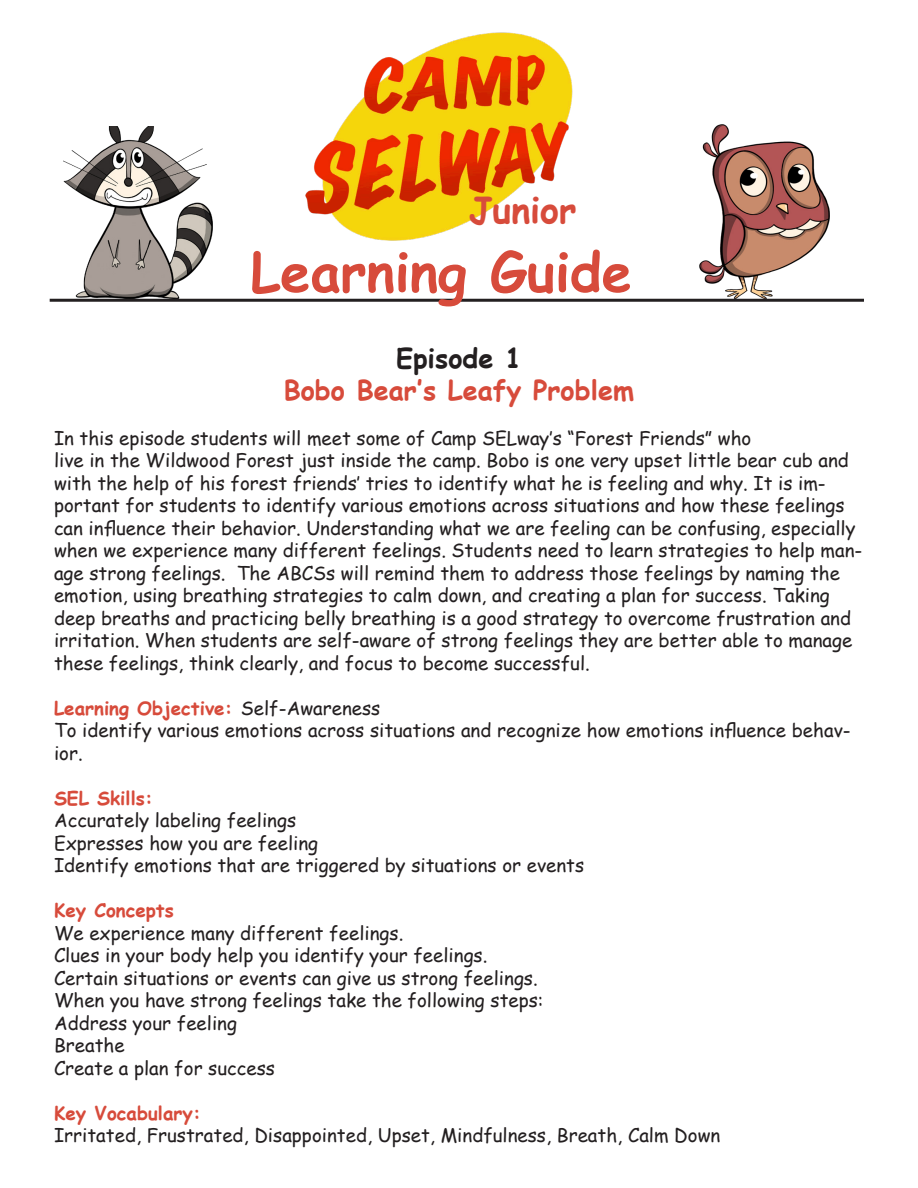
<style>
.page{position:relative;width:918px;height:1188px;background:#fff}
.page>*{position:absolute;margin:0;border:0;box-sizing:border-box;transform-origin:0 0}
.t1{font:700 54px "Comic Sans MS";color:#d74b3b}
.t2{font:700 36px "Comic Sans MS";color:#d74b3b}
.t3{font:700 27px "Comic Sans MS";color:#d74b3b}
.t4{font:700 27px "Comic Sans MS";color:#231f20}
.t5{font:18.75px/22.5px "Comic Sans MS";color:#231f20}
.t6{font:700 18.75px "Comic Sans MS";color:#d74b3b}
.s1{font-weight:400;color:#231f20}
</style>
<div class="page">
<hr style="left:50px;top:299px;width:814px;height:3px;background:#231f20">
<img style="left:305px;top:32px;width:268px;height:209px">
<img style="left:64px;top:127px;width:149px;height:172px">
<img style="left:699px;top:124px;width:130px;height:175px">
<p class="t2" style="left:469px;top:184px;width:109px">Junior</p>
<p class="t1" style="left:251px;top:232px;width:383px">Learning Guide</p>
<p class="t4" style="left:396px;top:338px;width:127px">Episode 1</p>
<p class="t3" style="left:284px;top:371px;width:352px">Bobo Bear’s Leafy Problem</p>
<p class="t5" style="left:54px;top:426px;width:699px">In this episode students will meet some of Camp SELway’s “Forest Friends” who</p>
<p class="t5" style="left:54px;top:448px;width:810px">live in the Wildwood Forest just inside the camp. Bobo is one very upset little bear cub and with the help of his forest friends’ tries to identify what he is feeling and why. It is im&shy;portant for students to identify various emotions across situations and how these feelings can influence their behavior. Understanding what we are feeling can be confusing, especially when we experience many different feelings. Students need to learn strategies to help man&shy;age strong feelings. The ABCSs will remind them to address those feelings by naming the emotion, using breathing strategies to calm down, and creating a plan for success. Taking deep breaths and practicing belly breathing is a good strategy to overcome frustration and irritation. When students are self-aware of strong feelings they are better able to manage these feelings, think clearly, and focus to become successful.</p>
<p class="t6" style="left:54px;top:694px;width:328px">Learning Objective: <span class="s1">Self-Awareness</span></p>
<p class="t5" style="left:54px;top:718px;width:798px">To identify various emotions across situations and recognize how emotions influence behav&shy;ior.</p>
<p class="t6" style="left:54px;top:784px;width:101px">SEL Skills:</p>
<p class="t5" style="left:54px;top:808px;width:244px">Accurately labeling feelings</p>
<p class="t5" style="left:54px;top:831px;width:266px">Expresses how you are feeling</p>
<p class="t5" style="left:54px;top:853px;width:532px">Identify emotions that are triggered by situations or events</p>
<p class="t6" style="left:54px;top:896px;width:121px">Key Concepts</p>
<p class="t5" style="left:54px;top:921px;width:351px">We experience many different feelings.</p>
<p class="t5" style="left:54px;top:943px;width:435px">Clues in your body help you identify your feelings.</p>
<p class="t5" style="left:54px;top:966px;width:485px">Certain situations or events can give us strong feelings.</p>
<p class="t5" style="left:54px;top:988px;width:491px">When you have strong feelings take the following steps:</p>
<p class="t5" style="left:54px;top:1011px;width:185px">Address your feeling</p>
<p class="t5" style="left:54px;top:1033px;width:72px">Breathe</p>
<p class="t5" style="left:54px;top:1056px;width:222px">Create a plan for success</p>
<p class="t6" style="left:54px;top:1099px;width:148px">Key Vocabulary:</p>
<p class="t5" style="left:54px;top:1123px;width:668px">Irritated, Frustrated, Disappointed, Upset, Mindfulness, Breath, Calm Down</p>
</div>
